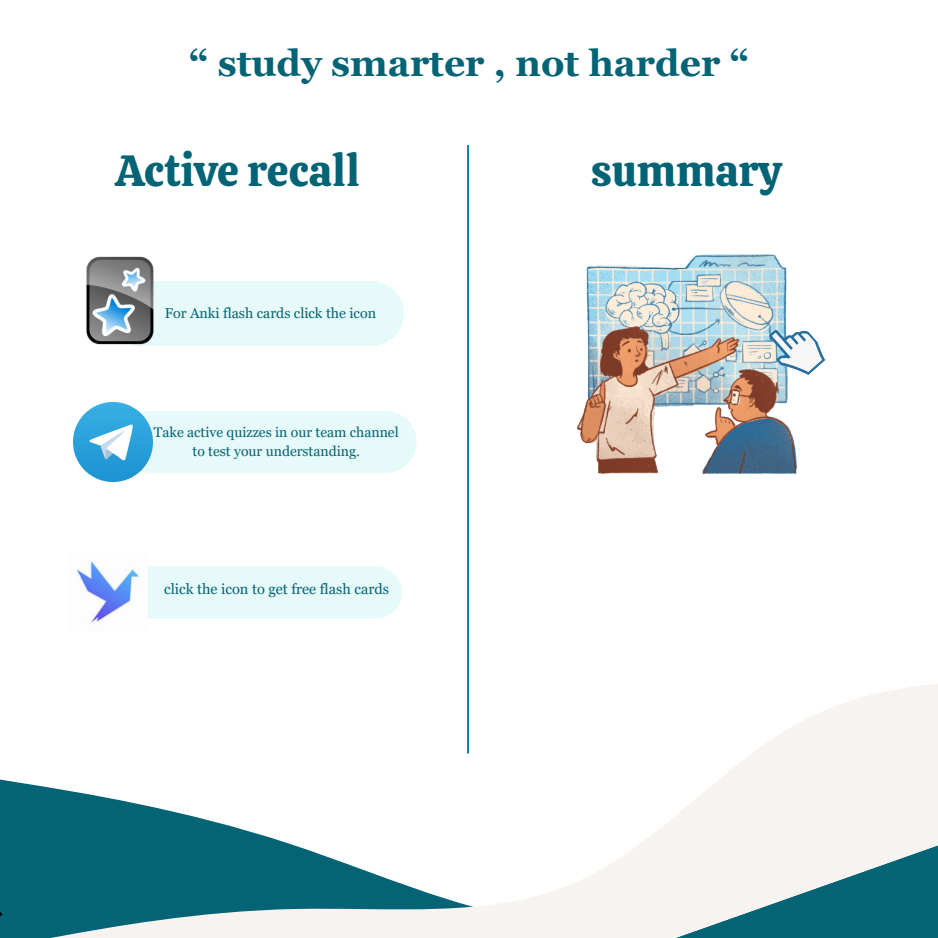
<style>
.page{position:relative;width:938px;height:938px;background:#fff}
.page>*{position:absolute;margin:0;border:0;box-sizing:border-box;transform-origin:0 0}
.t1{font:43.5px "Calistoga";color:#046374}
.t2{font:700 37px "Georgia Pro";color:#046374}
.t3{font:14.5px "Georgia Pro";color:#046374}
.t4{font:14.25px "Georgia Pro";color:#046374}
.t5{font:14px/18.8px "Georgia Pro";color:#046374;text-align:center}
</style>
<div class="page">
<svg style="left:16px;top:618px;width:922px;height:319px"></svg>
<svg style="left:0;top:908px;width:4px;height:29px"></svg>
<hr style="left:467px;top:145px;width:2px;height:608px;background:#007f96">
<div style="left:165px;top:281px;width:239px;height:65px;background:#e7fafa"></div>
<img style="left:86px;top:256px;width:79px;height:90px">
<div style="left:152px;top:411px;width:264px;height:62px;background:#e7fafa"></div>
<img style="left:74px;top:402px;width:78px;height:79px">
<div style="left:148px;top:566px;width:254px;height:52px;background:#e7fafa"></div>
<img style="left:68px;top:560px;width:79px;height:71px">
<svg style="left:577px;top:254px;width:219px;height:220px"></svg>
<svg style="left:760px;top:314px;width:66px;height:70px"></svg>
<h2 class="t2" style="left:189px;top:42px;width:561px">“ study smarter , not harder “</h2>
<h1 class="t1" style="left:116px;top:142px;width:246px">Active recall</h1>
<h1 class="t1" style="left:591px;top:142px;width:192px">summary</h1>
<p class="t4" style="left:165px;top:305px;width:213px">For Anki flash cards click the icon</p>
<p class="t5" style="left:154px;top:423px;width:246px">Take active quizzes in our team channel to test your understanding.</p>
<p class="t3" style="left:164px;top:581px;width:226px">click the icon to get free flash cards</p>
</div>
